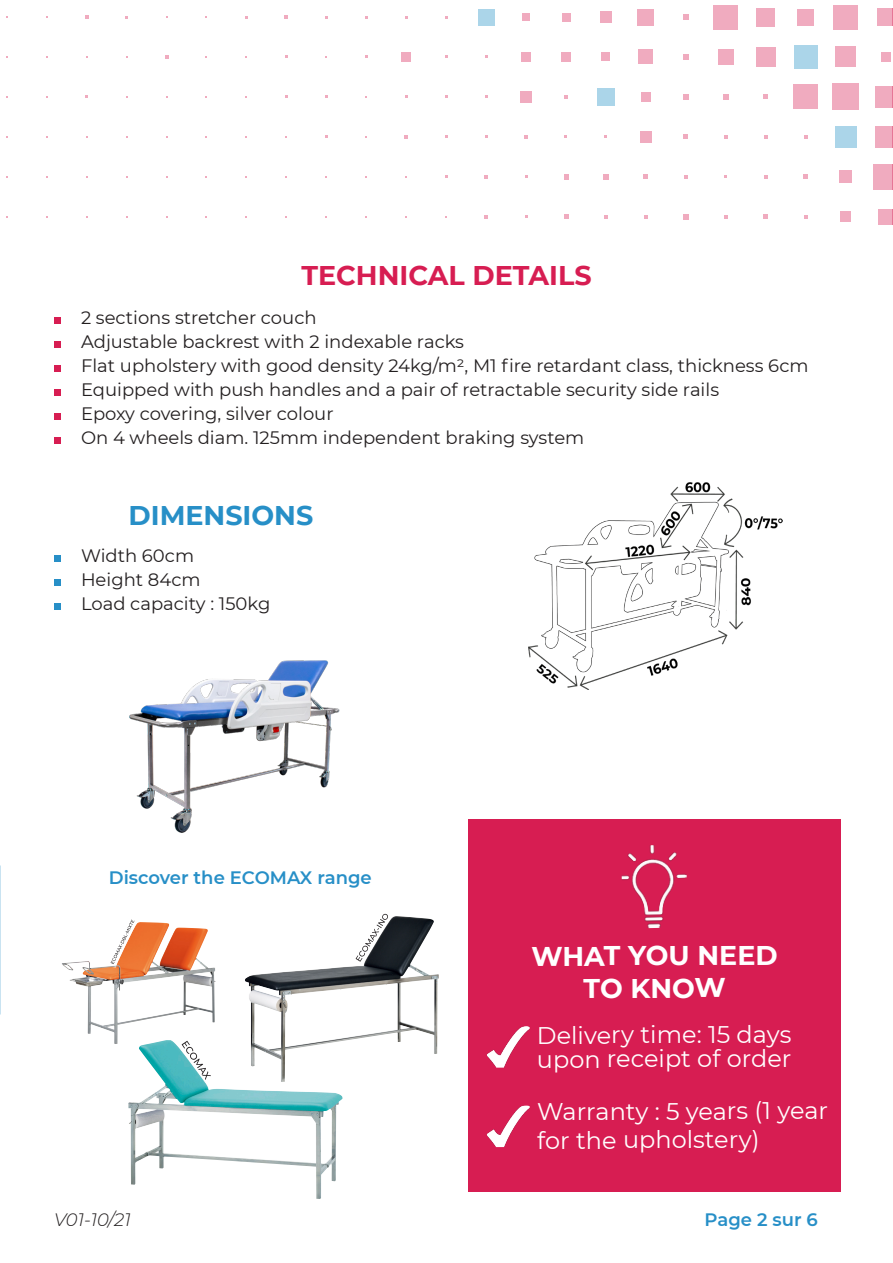
<style>
.page{position:relative;width:893px;height:1263px;background:#fff}
.page>*{position:absolute;margin:0;border:0;box-sizing:border-box;transform-origin:0 0}
.t1{font:700 27px "Montserrat";letter-spacing:-.005em;color:#fff}
.t2{font:700 27px "Montserrat";color:#d71d52}
.t3{font:700 27px "Montserrat";color:#278fc7}
.t4{font:24px "Montserrat";letter-spacing:-.005em;color:#fff}
.t5{font:18px "Montserrat";color:#231f20}
.TITRE_1{font:600 18px "Montserrat";color:#278fc7}
.t6{font:italic 300 18px "Montserrat";color:#231f20}
</style>
<div class="page">
<div style="left:878px;top:209px;width:14px;height:16px;background:#f0abbf"></div>
<div style="left:873px;top:164px;width:19px;height:25px;background:#f0abbf"></div>
<div style="left:875px;top:126px;width:17px;height:21px;background:#f0abbf"></div>
<div style="left:875px;top:86px;width:17px;height:22px;background:#f0abbf"></div>
<div style="left:881px;top:52px;width:9px;height:10px;background:#f0abbf"></div>
<div style="left:877px;top:8px;width:15px;height:18px;background:#f0abbf"></div>
<div style="left:840px;top:212px;width:11px;height:10px;background:#f0abbf"></div>
<div style="left:839px;top:171px;width:13px;height:12px;background:#f0abbf"></div>
<div style="left:835px;top:126px;width:21px;height:22px;background:#abd5e9"></div>
<div style="left:832px;top:84px;width:27px;height:26px;background:#f0abbf"></div>
<div style="left:835px;top:47px;width:21px;height:20px;background:#f0abbf"></div>
<div style="left:833px;top:5px;width:25px;height:24px;background:#f0abbf"></div>
<svg style="left:804px;top:215px;width:4px;height:4px"></svg>
<svg style="left:803px;top:175px;width:5px;height:4px"></svg>
<svg style="left:804px;top:135px;width:4px;height:4px"></svg>
<div style="left:793px;top:84px;width:25px;height:25px;background:#f0abbf"></div>
<div style="left:794px;top:45px;width:23px;height:24px;background:#abd5e9"></div>
<div style="left:797px;top:9px;width:17px;height:16px;background:#f0abbf"></div>
<svg style="left:763px;top:214px;width:5px;height:5px"></svg>
<svg style="left:764px;top:175px;width:4px;height:4px"></svg>
<svg style="left:764px;top:135px;width:4px;height:4px"></svg>
<svg style="left:764px;top:95px;width:4px;height:4px"></svg>
<div style="left:756px;top:47px;width:20px;height:20px;background:#f0abbf"></div>
<div style="left:756px;top:8px;width:19px;height:18px;background:#f0abbf"></div>
<svg style="left:724px;top:215px;width:3px;height:4px"></svg>
<svg style="left:724px;top:135px;width:3px;height:4px"></svg>
<svg style="left:723px;top:94px;width:5px;height:6px"></svg>
<div style="left:718px;top:49px;width:15px;height:16px;background:#f0abbf"></div>
<div style="left:713px;top:5px;width:25px;height:24px;background:#f0abbf"></div>
<svg style="left:683px;top:214px;width:5px;height:5px"></svg>
<svg style="left:684px;top:175px;width:4px;height:4px"></svg>
<svg style="left:684px;top:135px;width:4px;height:4px"></svg>
<svg style="left:683px;top:94px;width:5px;height:6px"></svg>
<svg style="left:683px;top:54px;width:5px;height:5px"></svg>
<svg style="left:683px;top:14px;width:6px;height:6px"></svg>
<svg style="left:644px;top:215px;width:4px;height:4px"></svg>
<svg style="left:644px;top:175px;width:4px;height:4px"></svg>
<div style="left:640px;top:131px;width:11px;height:11px;background:#f0abbf"></div>
<div style="left:641px;top:92px;width:9px;height:9px;background:#f0abbf"></div>
<div style="left:639px;top:50px;width:14px;height:14px;background:#f0abbf"></div>
<div style="left:638px;top:9px;width:16px;height:16px;background:#f0abbf"></div>
<svg style="left:604px;top:215px;width:4px;height:4px"></svg>
<svg style="left:603px;top:174px;width:6px;height:5px"></svg>
<div style="left:597px;top:88px;width:18px;height:18px;background:#abd5e9"></div>
<div style="left:602px;top:53px;width:8px;height:8px;background:#f0abbf"></div>
<div style="left:600px;top:11px;width:11px;height:12px;background:#f0abbf"></div>
<svg style="left:564px;top:214px;width:4px;height:5px"></svg>
<svg style="left:564px;top:174px;width:4px;height:5px"></svg>
<svg style="left:564px;top:95px;width:4px;height:4px"></svg>
<div style="left:561px;top:52px;width:9px;height:9px;background:#f0abbf"></div>
<div style="left:562px;top:13px;width:8px;height:8px;background:#f0abbf"></div>
<svg style="left:524px;top:135px;width:4px;height:3px"></svg>
<div style="left:520px;top:91px;width:12px;height:11px;background:#f0abbf"></div>
<div style="left:521px;top:52px;width:10px;height:10px;background:#f0abbf"></div>
<div style="left:522px;top:13px;width:8px;height:8px;background:#f0abbf"></div>
<svg style="left:484px;top:215px;width:4px;height:4px"></svg>
<svg style="left:484px;top:175px;width:4px;height:3px"></svg>
<div style="left:478px;top:9px;width:16px;height:16px;background:#abd5e9"></div>
<svg style="left:404px;top:135px;width:4px;height:4px"></svg>
<div style="left:401px;top:52px;width:10px;height:10px;background:#f0abbf"></div>
<svg style="left:285px;top:15px;width:3px;height:4px"></svg>
<svg style="left:165px;top:55px;width:3px;height:4px"></svg>
<svg style="left:85px;top:15px;width:3px;height:4px"></svg>
<svg style="left:54px;top:556px;width:6px;height:6px"></svg>
<svg style="left:54px;top:580px;width:6px;height:6px"></svg>
<svg style="left:54px;top:604px;width:6px;height:6px"></svg>
<svg style="left:54px;top:318px;width:6px;height:6px"></svg>
<svg style="left:54px;top:342px;width:6px;height:6px"></svg>
<svg style="left:54px;top:366px;width:6px;height:6px"></svg>
<svg style="left:54px;top:390px;width:6px;height:6px"></svg>
<svg style="left:54px;top:414px;width:6px;height:6px"></svg>
<svg style="left:54px;top:438px;width:6px;height:6px"></svg>
<img style="left:528px;top:482px;width:254px;height:207px">
<img style="left:245px;top:916px;width:194px;height:138px">
<img style="left:128px;top:1040px;width:215px;height:159px">
<img style="left:62px;top:922px;width:154px;height:122px">
<img style="left:129px;top:660px;width:211px;height:173px">
<div style="left:468px;top:820px;width:372px;height:372px;background:#d71d52"></div>
<img style="left:487px;top:1026px;width:43px;height:42px">
<img style="left:487px;top:1105px;width:43px;height:42px">
<img style="left:622px;top:845px;width:65px;height:84px">
<svg style="left:892px;top:209px;width:1px;height:16px"></svg>
<svg style="left:892px;top:164px;width:1px;height:25px"></svg>
<svg style="left:892px;top:126px;width:1px;height:21px"></svg>
<svg style="left:892px;top:86px;width:1px;height:22px"></svg>
<svg style="left:892px;top:8px;width:1px;height:18px"></svg>
<p class="t2" style="left:301px;top:256px;width:292px">TECHNICAL DETAILS</p>
<p class="t5" style="left:81px;top:305px;width:237px">2 sections stretcher couch</p>
<p class="t5" style="left:81px;top:329px;width:384px">Adjustable backrest with 2 indexable racks</p>
<p class="t5" style="left:81px;top:353px;width:729px">Flat upholstery with good density 24kg/m2, M1 fire retardant class, thickness 6cm</p>
<p class="t5" style="left:81px;top:377px;width:640px">Equipped with push handles and a pair of retractable security side rails</p>
<p class="t5" style="left:81px;top:401px;width:254px">Epoxy covering, silver colour</p>
<p class="t5" style="left:81px;top:425px;width:505px">On 4 wheels diam. 125mm independent braking system</p>
<p class="t3" style="left:128px;top:496px;width:186px">DIMENSIONS</p>
<p class="t5" style="left:81px;top:543px;width:115px">Width 60cm</p>
<p class="t5" style="left:81px;top:567px;width:121px">Height 84cm</p>
<p class="t5" style="left:81px;top:591px;width:191px">Load capacity : 150kg</p>
<p class="TITRE_1" style="left:109px;top:865px;width:264px">Discover the ECOMAX range</p>
<p class="t1" style="left:531px;top:936px;width:248px">WHAT YOU NEED</p>
<p class="t1" style="left:584px;top:969px;width:144px">TO KNOW</p>
<p class="t4" style="left:537px;top:1018px;width:256px">Delivery time: 15 days</p>
<p class="t4" style="left:537px;top:1042px;width:256px">upon receipt of order</p>
<p class="t4" style="left:537px;top:1094px;width:293px">Warranty : 5 years (1 year</p>
<p class="t4" style="left:537px;top:1123px;width:224px">for the upholstery)</p>
<p class="t6" style="left:54px;top:1208px;width:78px">V01-10/21</p>
<p class="TITRE_1" style="left:705px;top:1207px;width:115px">Page 2 sur 6</p>
</div>
